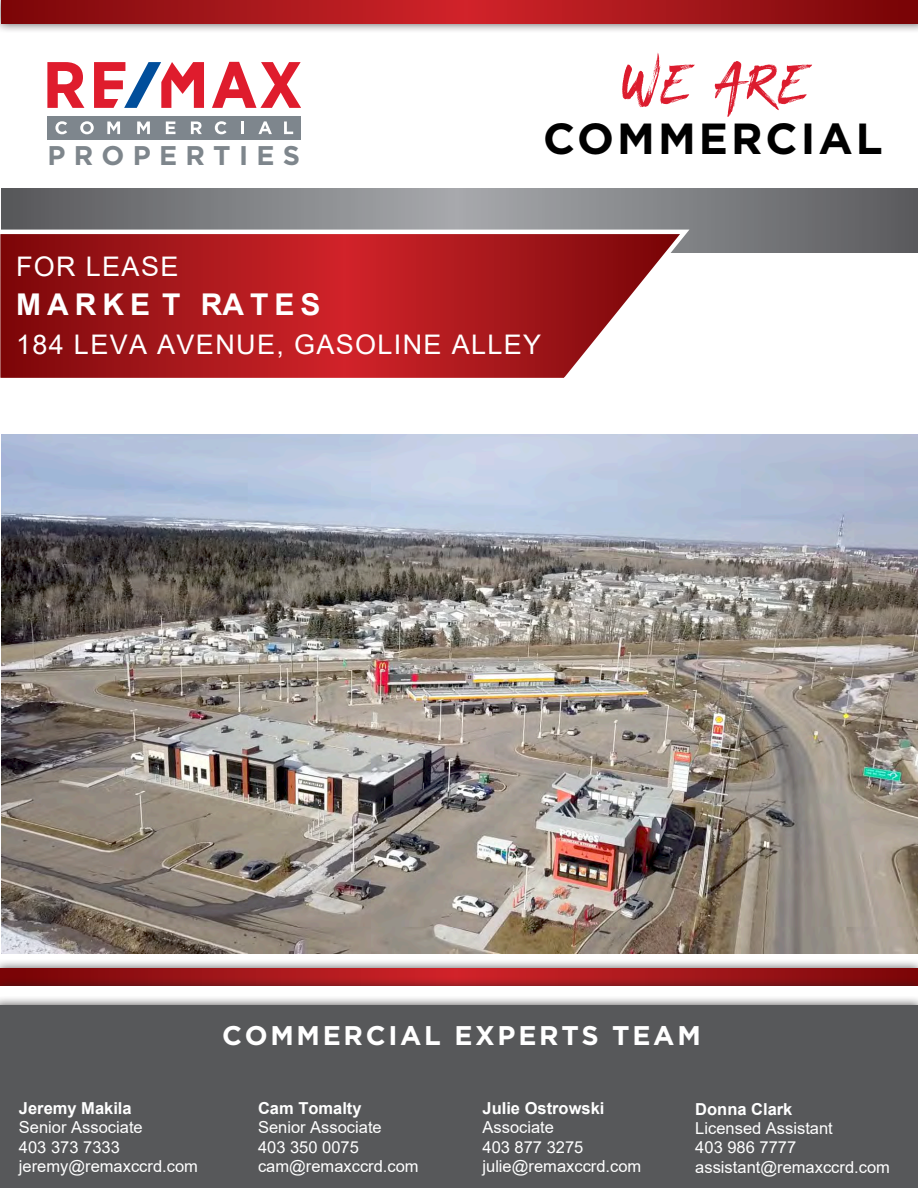
<style>
.page{position:relative;width:918px;height:1188px;background:#fff}
.page>*{position:absolute;margin:0;border:0;box-sizing:border-box;transform-origin:0 0}
.t1{font:60px "BLACKHAWK";color:#dc1c2e}
.t2{font:700 43.5px "Gotham";letter-spacing:.07em;color:#000}
.t3{font:700 30px "Arial";letter-spacing:.2em;color:#fff}
.t4{font:27px "Arial";letter-spacing:.05em;color:#fff}
.t5{font:700 27px "Gotham";letter-spacing:.1em;color:#fff}
.t6{font:700 27px "Gotham";letter-spacing:.305em;color:#7e868c}
.t7{font:16.5px/19.2px "Arial";color:#fff}
.t8{font:16.5px/19.2px "Arial";color:#fff}
.t9{font:700 16.5px "Arial";color:#fff}
.s1{font-weight:700}
.s2{font-style:inherit}
</style>
<div class="page">
<div style="left:0;top:959px;width:918px;height:229px;background:#231f20;opacity:.75"></div>
<svg style="left:0;top:968px;width:918px;height:9px;background:#a31519"></svg>
<div style="left:0;top:977px;width:918px;height:211px;background:#231f20;opacity:.75"></div>
<div style="left:1px;top:987px;width:917px;height:201px;background:#fff"></div>
<div style="left:0;top:995px;width:918px;height:193px;background:#231f20;opacity:.75"></div>
<div style="left:0;top:1005px;width:918px;height:183px;background:#57585a"></div>
<img style="left:1px;top:434px;width:917px;height:519px">
<svg style="left:1px;top:188px;width:917px;height:65px;background:#7c7e81"></svg>
<div style="left:0;top:0;width:918px;height:34px;background:#231f20;opacity:.75"></div>
<svg style="left:1px;top:0;width:917px;height:24px;background:#a41519"></svg>
<div style="left:47px;top:116px;width:254px;height:23px;background:#7e868d"></div>
<svg style="left:55px;top:121px;width:12px;height:13px"></svg>
<svg style="left:80px;top:121px;width:14px;height:13px"></svg>
<svg style="left:107px;top:122px;width:13px;height:12px"></svg>
<svg style="left:137px;top:122px;width:13px;height:12px"></svg>
<svg style="left:166px;top:122px;width:9px;height:12px"></svg>
<svg style="left:191px;top:122px;width:11px;height:12px"></svg>
<svg style="left:215px;top:121px;width:12px;height:13px"></svg>
<svg style="left:241px;top:122px;width:3px;height:12px"></svg>
<svg style="left:258px;top:121px;width:14px;height:13px"></svg>
<svg style="left:284px;top:122px;width:9px;height:12px"></svg>
<svg style="left:47px;top:62px;width:254px;height:46px"></svg>
<svg style="left:0;top:226px;width:691px;height:152px;background:#b13639"></svg>
<p class="t6" style="left:47px;top:138px;width:254px">PROPERTIES</p>
<p class="t1" style="left:619px;top:47px;width:189px">WE ARE</p>
<p class="t2" style="left:543px;top:113px;width:341px">COMMERCIAL</p>
<p class="t4" style="left:16px;top:248px;width:164px">FOR LEASE</p>
<p class="t3" style="left:16px;top:284px;width:306px">MARKE T RATES</p>
<p class="t4" style="left:16px;top:326px;width:527px">184 LEVA AVENUE, GASOLINE ALLEY</p>
<p class="t5" style="left:222px;top:1017px;width:480px">COMMERCIAL EXPERTS TEAM</p>
<p class="t7" style="left:19px;top:1099px;width:181px"><span class="s1">Jeremy Makila<br></span><span class="s2">Senior</span> Associate<br>403 373 7333 jeremy@remaxccrd.com</p>
<p class="t9" style="left:258px;top:1097px;width:105px">Cam Tomalty</p>
<p class="t8" style="left:258px;top:1118px;width:125px">Senior Associate</p>
<p class="t7" style="left:258px;top:1137px;width:162px">403 350 0075 cam@remaxccrd.com</p>
<p class="t9" style="left:482px;top:1097px;width:123px">JuIie Ostrowski</p>
<p class="t7" style="left:482px;top:1118px;width:160px">Associate<br>403 <span class="s2">877 3275 julie</span>@remaxccrd.com</p>
<p class="t9" style="left:695px;top:1098px;width:99px">Donna Clark</p>
<p class="t8" style="left:695px;top:1119px;width:196px">Licensed Assistant<br><span class="s2">403</span> 986 7777 assistant<span class="s2">@remaxccrd.com</span></p>
</div>
